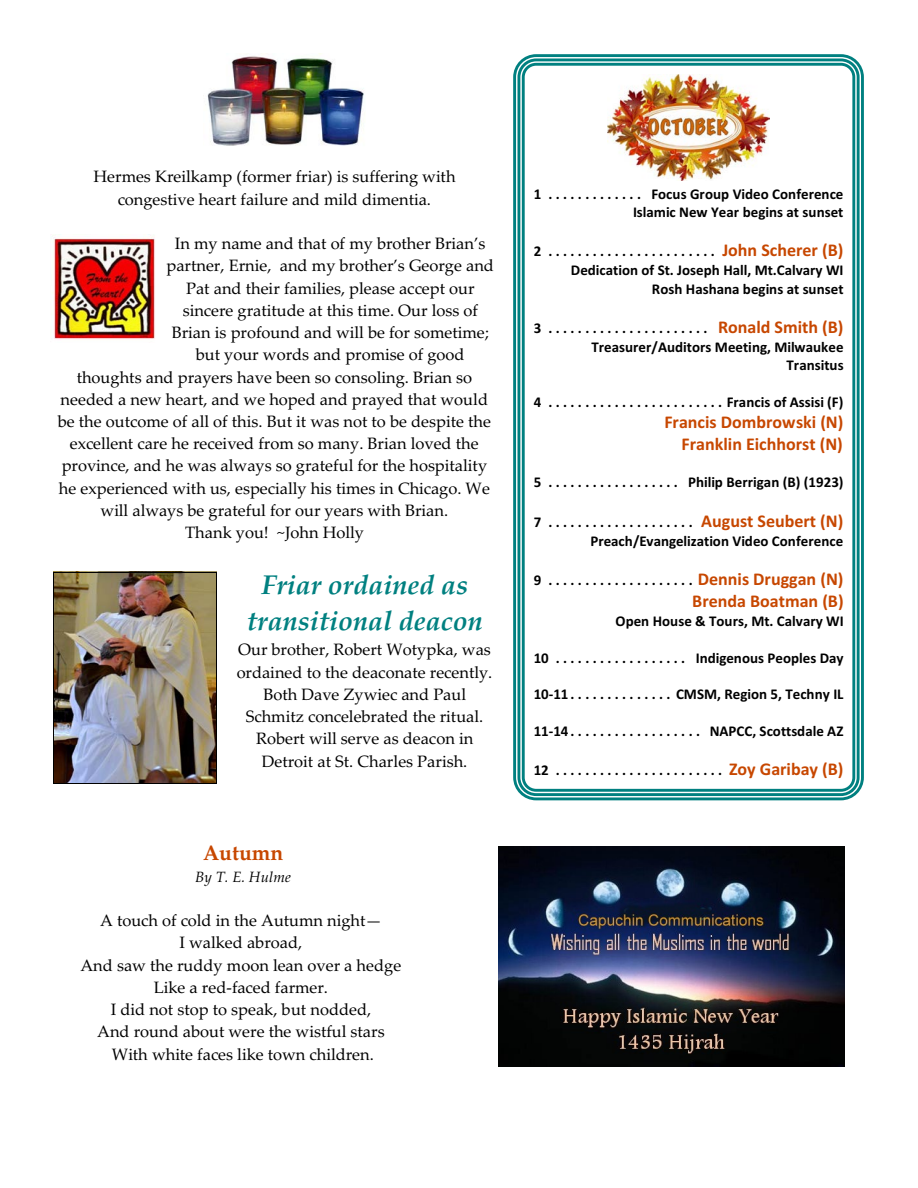
<style>
.page{position:relative;width:918px;height:1188px;background:#fff}
.page>*{position:absolute;margin:0;border:0;box-sizing:border-box;transform-origin:0 0}
.t1{font:italic 700 27px/36.3px "Palatino Linotype";color:#008080;text-align:center}
.t2{font:700 21px "Palatino Linotype";color:#c74700}
.t3{font:700 18px/21.9px "Calibri";color:#c74700;text-align:right}
.t4{font:16.5px/22.2px "Palatino Linotype";color:#000;text-align:center}
.t5{font:700 15px/18.8px "Calibri";color:#000;text-align:right}
.t6{font:italic 15px "Palatino Linotype";color:#000}
.s1{font-size:18px;color:#c74700}
</style>
<div class="page">
<img style="left:207px;top:56px;width:157px;height:90px">
<img style="left:54px;top:572px;width:162px;height:211px">
<img style="left:499px;top:847px;width:345px;height:219px">
<img style="left:54px;top:234px;width:101px;height:106px">
<img style="left:608px;top:75px;width:162px;height:105px">
<div style="left:522px;top:63px;width:333px;height:729px;border:3px solid #008080;border-radius:13px"></div>
<div style="left:517px;top:58px;width:343px;height:738px;border:3px solid #008080;border-radius:17px"></div>
<div style="left:513px;top:54px;width:351px;height:746px;border:3px solid #008080;border-radius:22px"></div>
<p class="t4" style="left:94px;top:167px;width:363px">Hermes Kreilkamp (former friar) is suffering with congestive heart failure and mild dimentia.</p>
<p class="t4" style="left:175px;top:234px;width:312px">In my name and that of my brother Brian’s</p>
<p class="t4" style="left:166px;top:256px;width:329px">partner, Ernie, and my brother’s George and</p>
<p class="t4" style="left:186px;top:279px;width:290px">Pat and their families, please accept our</p>
<p class="t4" style="left:183px;top:301px;width:297px">sincere gratitude at this time. Our loss of</p>
<p class="t4" style="left:172px;top:323px;width:319px">Brian is profound and will be for sometime;</p>
<p class="t4" style="left:196px;top:345px;width:270px">but your words and promise of good</p>
<p class="t4" style="left:77px;top:368px;width:397px">thoughts and prayers have been so consoling. Brian so</p>
<p class="t4" style="left:61px;top:390px;width:429px">needed a new heart, and we hoped and prayed that would</p>
<p class="t4" style="left:58px;top:412px;width:435px">be the outcome of all of this. But it was not to be despite the</p>
<p class="t4" style="left:70px;top:434px;width:410px">excellent care he received from so many. Brian loved the</p>
<p class="t4" style="left:62px;top:457px;width:427px">province, and he was always so grateful for the hospitality</p>
<p class="t4" style="left:59px;top:479px;width:433px">he experienced with us, especially his times in Chicago. We</p>
<p class="t4" style="left:101px;top:501px;width:349px">will always be grateful for our years with Brian.</p>
<p class="t4" style="left:185px;top:523px;width:180px">Thank you! ~John Holly</p>
<h1 class="t1" style="left:247px;top:569px;width:237px">Friar ordained as transitional deacon</h1>
<p class="t4" style="left:237px;top:641px;width:257px">Our brother, Robert Wotypka, was ordained to the deaconate recently.<br>Both Dave Zywiec and Paul<br>Schmitz concelebrated the ritual.<br>Robert will serve as deacon in<br>Detroit at St. Charles Parish.</p>
<p class="t2" style="left:203px;top:845px;width:82px">Autumn</p>
<p class="t6" style="left:195px;top:871px;width:97px">By T. E. Hulme</p>
<p class="t4" style="left:80px;top:911px;width:322px">A touch of cold in the Autumn night—<br>I walked abroad,<br>And saw the ruddy moon lean over a hedge<br>Like a red-faced farmer.<br>I did not stop to speak, but nodded,<br>And round about were the wistful stars<br>With white faces like town children.</p>
<p class="t5" style="left:534px;top:186px;width:311px;line-height:18.1px">1 . . . . . . . . . . . . . Focus Group Video Conference<br>Islamic New Year begins at sunset</p>
<p class="t5" style="left:534px;top:243px;width:311px">2 ....................... <span class="s1">John Scherer (B)<br></span>Dedication of St. Joseph Hall, Mt.Calvary WI<br>Rosh Hashana begins at sunset</p>
<p class="t5" style="left:534px;top:320px;width:311px">3 ...................... <span class="s1">Ronald Smith (B)<br></span>Treasurer/Auditors Meeting, Milwaukee<br>Transitus</p>
<p class="t5" style="left:534px;top:394px;width:311px">4 ........................Francis of Assisi (F)</p>
<p class="t3" style="left:664px;top:413px;width:181px">Francis Dombrowski (N)<br>Franklin Eichhorst (N)</p>
<p class="t5" style="left:534px;top:474px;width:311px">5 .................. Philip Berrigan (B) (1923)</p>
<p class="t5" style="left:534px;top:513px;width:311px">7 .................... <span class="s1">August Seubert (N)<br></span>Preach/Evangelization Video Conference</p>
<p class="t5" style="left:534px;top:572px;width:311px">9 .................... <span class="s1">Dennis Druggan (N)</span></p>
<p class="t3" style="left:692px;top:592px;width:153px">Brenda Boatman (B)</p>
<p class="t5" style="left:616px;top:613px;width:230px">Open House &amp; Tours, Mt. Calvary WI</p>
<p class="t5" style="left:534px;top:650px;width:311px">10 .................. Indigenous Peoples Day</p>
<p class="t5" style="left:534px;top:686px;width:311px">10-11 . . . . . . . . . . . . . . CMSM, Region 5, Techny IL</p>
<p class="t5" style="left:534px;top:723px;width:311px">11-14. . . . . . . . . . . . . . . . . . NAPCC, Scottsdale AZ</p>
<p class="t5" style="left:534px;top:762px;width:311px">12 ....................... <span class="s1">Zoy Garibay (B)</span></p>
</div>
